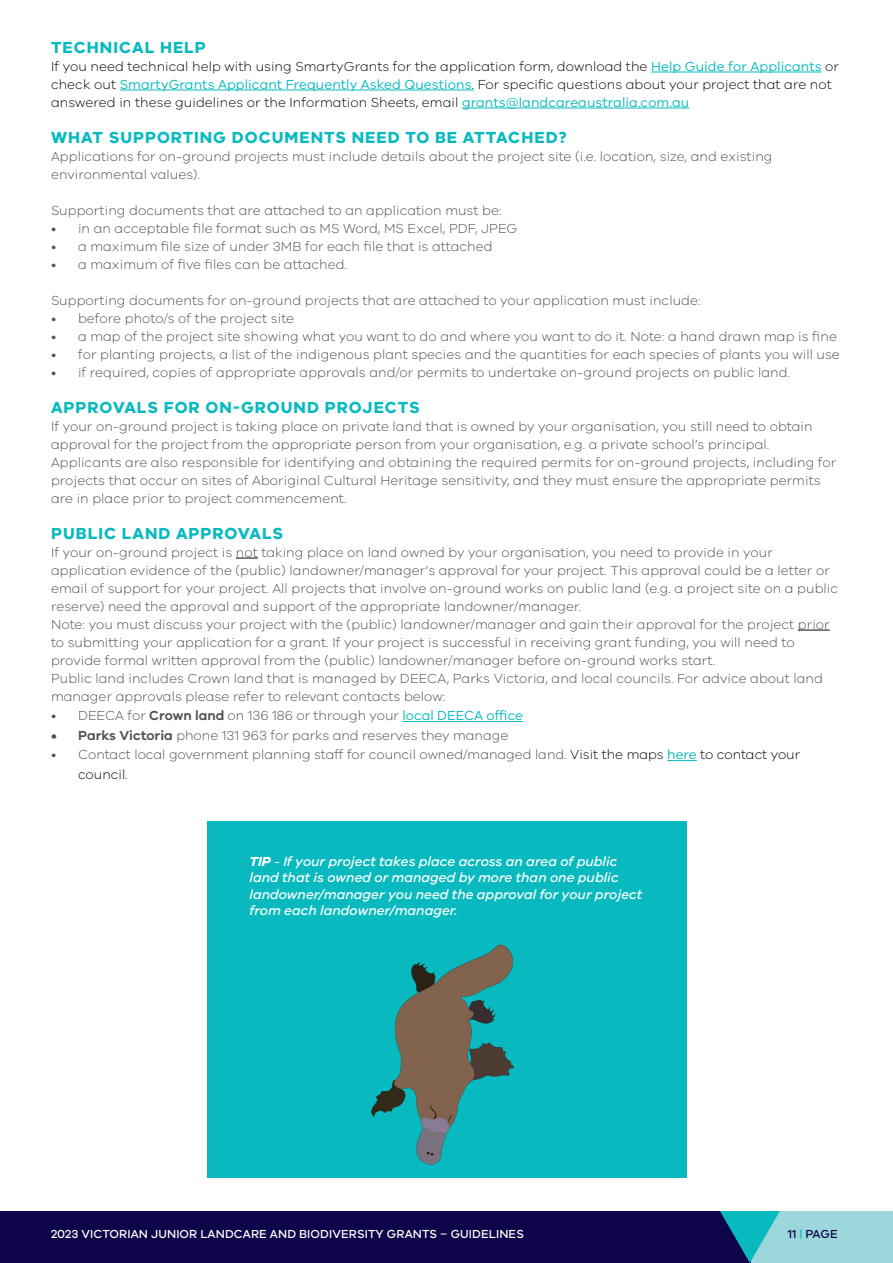
<style>
.page{position:relative;width:893px;height:1263px;background:#fff}
.page>*{position:absolute;margin:0;border:0;box-sizing:border-box;transform-origin:0 0}
.t1{font:700 16.5px "VIC";letter-spacing:.06em;color:#08babf}
.t2{font:300 13.5px/18px "VIC";letter-spacing:.005em;color:#515151}
.t3{font:300 13.5px/18px "VIC";letter-spacing:.005em;color:#040503}
.t4{font:italic 500 13.5px/16.2px "VIC";color:#fff}
.t5{font:500 12px "VIC";letter-spacing:.01em;color:#fff}
.t6{font:500 12px "VIC";letter-spacing:-.005em;color:#0d0449}
.s1{font-weight:400;color:#08babf}
.s2{font-weight:600}
.s3{color:#040503}
.s4{font-weight:700}
.s5{font-weight:400}
.s6{color:#08babf}
</style>
<div class="page">
<div style="left:0;top:1209px;width:750px;height:54px;background:#0d0449"></div>
<svg style="left:719px;top:1210px;width:174px;height:53px;background:#77c0c9"></svg>
<div style="left:0;top:1200px;width:893px;height:10px;background:#fff"></div>
<hr style="left:651px;top:72px;width:171px;height:1px;background:#08babf">
<hr style="left:120px;top:90px;width:354px;height:1px;background:#08babf">
<hr style="left:462px;top:108px;width:227px;height:1px;background:#08babf">
<svg style="left:236px;top:558px;width:22px;height:1px"></svg>
<hr style="left:798px;top:630px;width:32px;height:1px;background:#040503">
<hr style="left:402px;top:721px;width:121px;height:1px;background:#08babf">
<hr style="left:667px;top:760px;width:30px;height:1px;background:#08babf">
<div style="left:207px;top:821px;width:479px;height:357px;background:#08babf"></div>
<img style="left:351px;top:944px;width:185px;height:267px">
<p class="t1" style="left:51px;top:37px;width:156px">TECHNICAL HELP</p>
<p class="t3" style="left:51px;top:57px;width:789px">If you need technical help with using SmartyGrants for the application form, download the <span class="s1">Help Guide for Applicants</span> or check out <span class="s1">SmartyGrants Applicant Frequently Asked Questions</span>. For specific questions about your project that are not answered in these guidelines or the Information Sheets, email <span class="s1">grants@landcareaustralia.com.au</span></p>
<p class="t1" style="left:51px;top:127px;width:517px">WHAT SUPPORTING DOCUMENTS NEED TO BE ATTACHED?</p>
<p class="t2" style="left:51px;top:147px;width:723px">Applications for on-ground projects must include details about the project site (i.e. location, size, and existing environmental values).</p>
<p class="t2" style="left:51px;top:201px;width:452px">Supporting documents that are attached to an application must be:</p>
<p class="t2" style="left:51px;top:219px;width:468px">• in an acceptable file format such as MS Word, MS Excel, PDF, JPEG</p>
<p class="t2" style="left:51px;top:237px;width:443px">• a maximum file size of under 3MB for each file that is attached</p>
<p class="t2" style="left:51px;top:255px;width:298px">• a maximum of five files can be attached.</p>
<p class="t2" style="left:51px;top:291px;width:651px">Supporting documents for on-ground projects that are attached to your application must include:</p>
<p class="t2" style="left:51px;top:309px;width:245px">• before photo/s of the project site</p>
<p class="t2" style="left:51px;top:327px;width:787px">• a map of the project site showing what you want to do and where you want to do it. Note: a hand drawn map is fine</p>
<p class="t2" style="left:51px;top:345px;width:790px">• for planting projects, a list of the indigenous plant species and the quantities for each species of plants you will use</p>
<p class="t2" style="left:51px;top:363px;width:741px">• if required, copies of appropriate approvals and/or permits to undertake on-ground projects on public land.</p>
<p class="t1" style="left:51px;top:397px;width:370px">APPROVALS FOR ON-GROUND PROJECTS</p>
<p class="t2" style="left:51px;top:417px;width:787px">If your on-ground project is taking place on private land that is owned by your organisation, you still need to obtain approval for the project from the appropriate person from your organisation, e.g. a private school’s principal.<br>Applicants are also responsible for identifying and obtaining the required permits for on-ground projects, including for projects that occur on sites of Aboriginal Cultural Heritage sensitivity, and they must ensure the appropriate permits are in place prior to project commencement.</p>
<p class="t1" style="left:51px;top:523px;width:234px">PUBLIC LAND APPROVALS</p>
<p class="t2" style="left:51px;top:543px;width:789px">If your on-ground project is not taking place on land owned by your organisation, you need to provide in your application evidence of the (public) landowner/manager’s approval for your project. This approval could be a letter or email of support for your project. All projects that involve on-ground works on public land (e.g. a project site on a public reserve) need the approval and support of the appropriate landowner/manager.<br>Note: you must discuss your project with the (public) landowner/manager and gain their approval for the project prior to submitting your application for a grant. If your project is successful in receiving grant funding, you will need to provide formal written approval from the (public) landowner/manager before on-ground works start.<br>Public land includes Crown land that is managed by DEECA, Parks Victoria, and local councils. For advice about land manager approvals please refer to relevant contacts below:</p>
<p class="t2" style="left:51px;top:706px;width:474px">• DEECA for <span class="s2">Crown land</span> on 136 186 or through your <span class="s1">local DEECA office</span></p>
<p class="t2" style="left:51px;top:726px;width:459px"><span class="s2">• Parks Victoria</span> phone 131 963 for parks and reserves they manage</p>
<p class="t2" style="left:78px;top:744px;width:724px;line-height:19.5px;text-indent:-27px">• Contact local government planning staff for council owned/managed land. <span class="s3">Visit the maps</span> <span class="s1">here</span> <span class="s3">to contact your council.</span></p>
<p class="t4" style="left:249px;top:853px;width:394px"><span class="s4">TIP</span> <span class="s5">-</span> If your project takes place across an area of public land that is owned or managed by more than one public landowner/manager you need the approval for your project from each landowner/manager.</p>
<p class="t5" style="left:51px;top:1227px;width:474px">2023 VICTORIAN JUNIOR LANDCARE AND BIODIVERSITY GRANTS – GUIDELINES</p>
<p class="t6" style="left:788px;top:1227px;width:51px">11 <span class="s6">|</span> PAGE</p>
</div>
